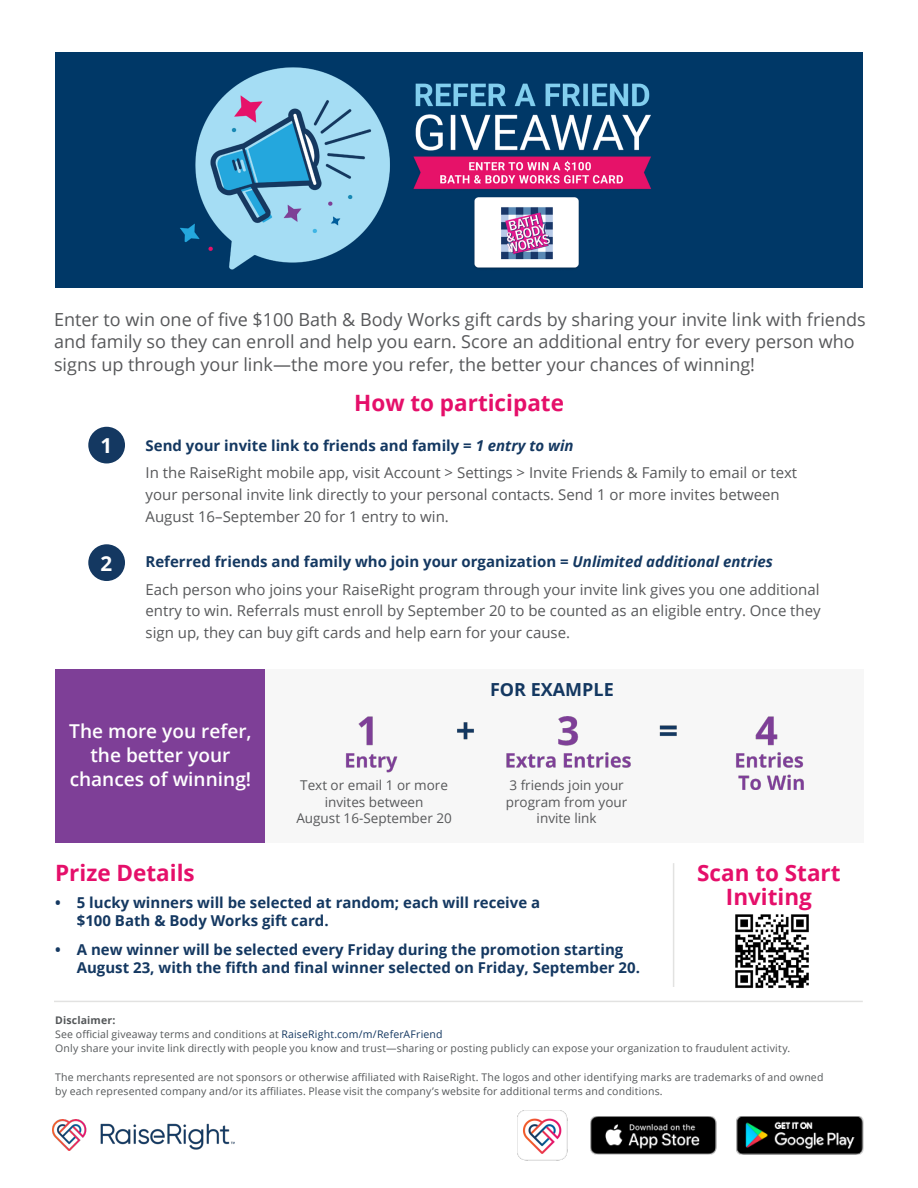
<style>
.page{position:relative;width:918px;height:1188px;background:#fff}
.page>*{position:absolute;margin:0;border:0;box-sizing:border-box;transform-origin:0 0}
.t1{font:700 22.5px/24px "Open Sans";color:#e50f6a;text-align:center}
.t2{font:700 20.55px "Open Sans";color:#fff}
.t3{font:600 19.05px/24px "Open Sans";color:#fff;text-align:center}
.t4{font:18px/22.5px "Open Sans";color:#57585a}
.t5{font:700 18px "Open Sans";color:#143861}
.t6{font:15px/21.9px "Open Sans";color:#57585a}
.t7{font:700 15px/18px "Open Sans";color:#143861}
.t8{font:13.5px/16.5px "Open Sans";color:#57585a;text-align:center}
.t9{font:10.5px/14.2px "Open Sans";letter-spacing:.015em;color:#545759}
.t10{font:700 10.5px "Open Sans";letter-spacing:.015em;color:#545759}
.s1{font-style:italic}
.s2{color:#143861}
</style>
<div class="page">
<img style="left:55px;top:52px;width:808px;height:235px">
<img style="left:518px;top:1111px;width:49px;height:49px">
<img style="left:590px;top:1117px;width:273px;height:38px">
<img style="left:53px;top:1119px;width:181px;height:32px">
<div style="left:55px;top:669px;width:211px;height:173px;background:#7e3f97"></div>
<div style="left:266px;top:669px;width:598px;height:173px;background:#f7f7f7"></div>
<img style="left:346px;top:716px;width:458px;height:73px">
<hr style="left:54px;top:1001px;width:809px;height:1px;background:#e2e2e1">
<hr style="left:673px;top:863px;width:1px;height:124px;background:#e2e2e1">
<div style="left:88px;top:427px;width:37px;height:36px;background:#143861;border-radius:50%"></div>
<div style="left:88px;top:544px;width:37px;height:37px;background:#143861;border-radius:50%"></div>
<img style="left:735px;top:914px;width:74px;height:74px">
<p class="t4" style="left:54px;top:308px;width:813px">Enter to win one of five $100 Bath &amp; Body Works gift cards by sharing your invite link with friends and family so they can enroll and help you earn. Score an additional entry for every person who signs up through your link—the more you refer, the better your chances of winning!</p>
<p class="t2" style="left:101px;top:431px;width:13px">1</p>
<p class="t2" style="left:101px;top:549px;width:13px">2</p>
<p class="t1" style="left:354px;top:390px;width:211px">How to participate</p>
<p class="t7" style="left:146px;top:436px;width:430px">Send your invite link to friends and family = <span class="s1">1 entry to win</span></p>
<p class="t6" style="left:146px;top:462px;width:653px">In the RaiseRight mobile app, visit Account &gt; Settings &gt; Invite Friends &amp; Family to email or text your personal invite link directly to your personal contacts. Send 1 or more invites between<br>August 16–September 20 for 1 entry to win.</p>
<p class="t7" style="left:146px;top:552px;width:629px">Referred friends and family who join your organization = <span class="s1">Unlimited additional entries</span></p>
<p class="t6" style="left:146px;top:578px;width:677px;text-align:justify">Each person who joins your RaiseRight program through your invite link gives you one additional entry to win. Referrals must enroll by September 20 to be counted as an eligible entry. Once they sign up, they can buy gift cards and help earn for your cause.</p>
<p class="t5" style="left:490px;top:677px;width:125px">FOR EXAMPLE</p>
<p class="t3" style="left:69px;top:719px;width:184px">The more you refer, the better your chances of winning!</p>
<p class="t1" style="left:55px;top:860px;width:141px">Prize Details</p>
<p class="t8" style="left:296px;top:777px;width:157px">Text or email 1 or more invites between<br>August 16-September 20</p>
<p class="t8" style="left:506px;top:777px;width:123px">3 friends join your program from your invite link</p>
<p class="t7" style="left:77px;top:893px;width:465px;text-indent:-22px">• 5 lucky winners will be selected at random; each will receive a $100 Bath &amp; Body Works gift card.</p>
<p class="t7" style="left:77px;top:940px;width:565px;text-indent:-22px">• A new winner will be selected every Friday during the promotion starting<br>August 23, with the fifth and final winner selected on Friday, September 20.</p>
<p class="t1" style="left:697px;top:860px;width:145px">Scan to Start<br>Inviting</p>
<p class="t10" style="left:55px;top:1012px;width:62px">Disclaimer:</p>
<p class="t9" style="left:55px;top:1027px;width:389px">See official giveaway terms and conditions at <span class="s2">RaiseRight.com/m/ReferAFriend</span></p>
<p class="t9" style="left:55px;top:1041px;width:737px">Only share your invite link directly with people you know and trust—sharing or posting publicly can expose your organization to fraudulent activity.</p>
<p class="t9" style="left:55px;top:1069px;width:770px">The merchants represented are not sponsors or otherwise affiliated with RaiseRight. The logos and other identifying marks are trademarks of and owned by each represented company and/or its affiliates. Please visit the company’s website for additional terms and conditions.</p>
</div>
